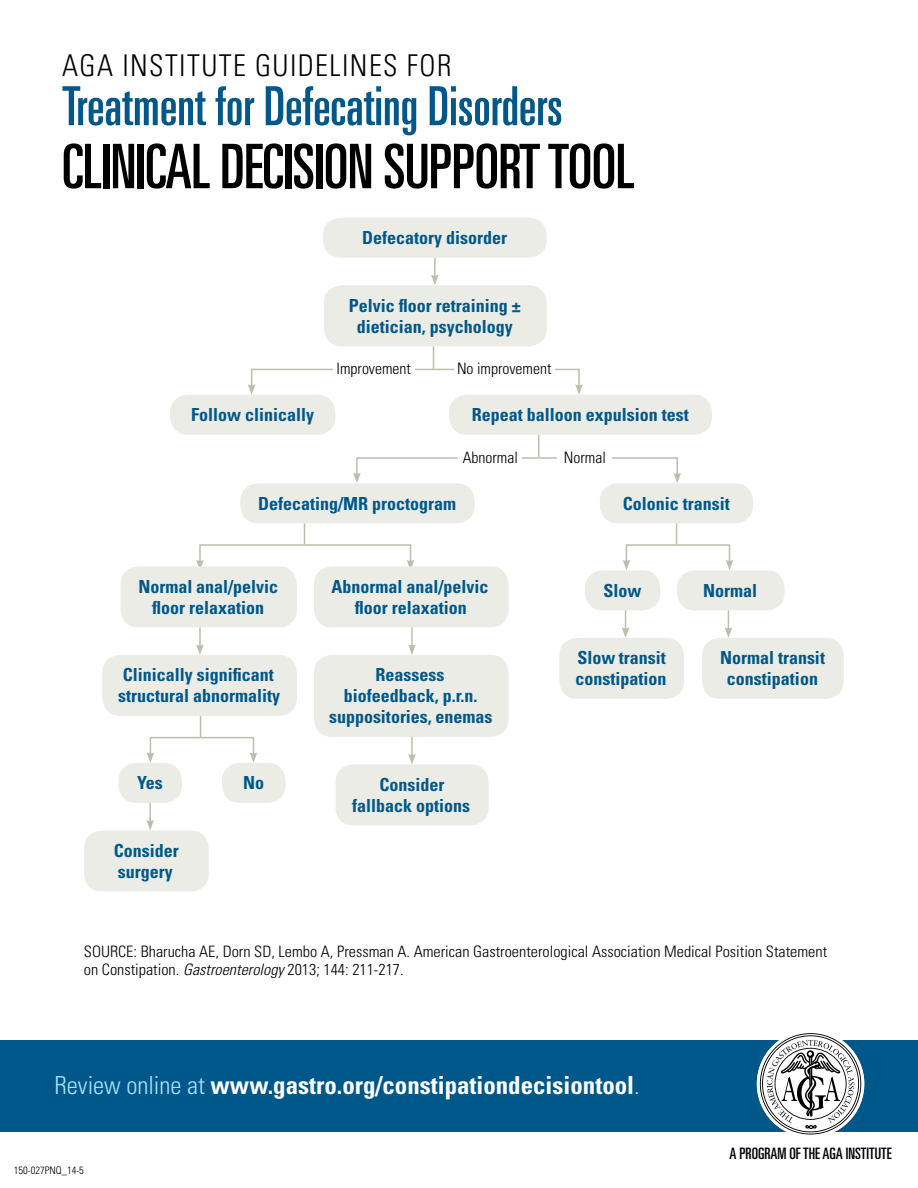
<style>
.page{position:relative;width:918px;height:1188px;background:#fff}
.page>*{position:absolute;margin:0;border:0;box-sizing:border-box;transform-origin:0 0}
.t1{font:ultra-condensed 61.5px "Univers LT Std";letter-spacing:-.01em;color:#000}
.t2{font:ultra-condensed 54px "Univers LT Std";color:#00588a}
.t3{font:300 condensed 30px "Univers LT Std";letter-spacing:.05em;color:#000;scale:.96 1}
.t4{font:700 condensed 24.9px "Univers LT Std";color:#fff}
.t5{font:700 condensed 18px/21px "Univers LT Std";color:#00588a;text-align:center}
.t6{font:300 condensed 15.75px/18px "Univers LT Std";color:#000}
.t7{font:ultra-condensed 15.75px "Univers LT Std";color:#000}
.t8{font:300 condensed 10.5px "Univers LT Std";color:#000}
.s1{font-style:italic}
.s2{font-weight:300;color:#abe1fa}
</style>
<div class="page">
<div style="left:0;top:1040px;width:918px;height:92px;background:#00588a"></div>
<div style="left:757px;top:1030px;width:107px;height:108px;background:#fff;border-radius:50%"></div>
<svg style="left:760px;top:1033px;width:101px;height:102px"></svg>
<div style="left:323px;top:218px;width:224px;height:40px;background:#ecece6;border-radius:18px"></div>
<svg style="left:431px;top:258px;width:8px;height:27px"></svg>
<div style="left:324px;top:285px;width:223px;height:61px;background:#ecece6;border-radius:18px"></div>
<div style="left:449px;top:395px;width:263px;height:40px;background:#ecece6;border-radius:18px"></div>
<div style="left:170px;top:395px;width:165px;height:40px;background:#ecece6;border-radius:18px"></div>
<svg style="left:575px;top:384px;width:8px;height:11px"></svg>
<svg style="left:248px;top:384px;width:7px;height:11px"></svg>
<svg style="left:433px;top:346px;width:1px;height:23px"></svg>
<div style="left:356px;top:457px;width:322px;height:19px;border:2px solid #bdbdb0"></div>
<svg style="left:673px;top:473px;width:8px;height:10px"></svg>
<svg style="left:353px;top:473px;width:8px;height:10px"></svg>
<svg style="left:538px;top:435px;width:1px;height:22px"></svg>
<div style="left:459px;top:447px;width:63px;height:21px;background:#fff"></div>
<div style="left:557px;top:447px;width:55px;height:21px;background:#fff"></div>
<div style="left:240px;top:483px;width:235px;height:40px;background:#ecece6;border-radius:18px"></div>
<div style="left:600px;top:483px;width:153px;height:40px;background:#ecece6;border-radius:18px"></div>
<div style="left:677px;top:570px;width:108px;height:40px;background:#ecece6;border-radius:18px"></div>
<div style="left:585px;top:570px;width:75px;height:40px;background:#ecece6;border-radius:18px"></div>
<div style="left:626px;top:544px;width:104px;height:19px;border:2px solid #bdbdb0"></div>
<svg style="left:726px;top:560px;width:7px;height:10px"></svg>
<svg style="left:623px;top:560px;width:7px;height:10px"></svg>
<svg style="left:676px;top:523px;width:1px;height:21px"></svg>
<div style="left:559px;top:638px;width:125px;height:61px;background:#ecece6;border-radius:18px"></div>
<div style="left:702px;top:638px;width:142px;height:61px;background:#ecece6;border-radius:18px"></div>
<svg style="left:622px;top:610px;width:7px;height:28px"></svg>
<svg style="left:725px;top:610px;width:7px;height:28px"></svg>
<div style="left:199px;top:544px;width:212px;height:19px;border:2px solid #bdbdb0"></div>
<svg style="left:407px;top:560px;width:7px;height:6px"></svg>
<svg style="left:196px;top:560px;width:8px;height:6px"></svg>
<svg style="left:304px;top:523px;width:1px;height:21px"></svg>
<div style="left:121px;top:566px;width:176px;height:61px;background:#ecece6;border-radius:18px"></div>
<div style="left:314px;top:566px;width:195px;height:61px;background:#ecece6;border-radius:18px"></div>
<div style="left:102px;top:655px;width:195px;height:61px;background:#ecece6;border-radius:18px"></div>
<div style="left:314px;top:655px;width:195px;height:82px;background:#ecece6;border-radius:18px"></div>
<hr style="left:199px;top:627px;width:2px;height:20px;background:#bdbdb0">
<svg style="left:196px;top:644px;width:8px;height:11px"></svg>
<hr style="left:411px;top:627px;width:2px;height:20px;background:#bdbdb0">
<svg style="left:408px;top:644px;width:8px;height:11px"></svg>
<div style="left:222px;top:763px;width:64px;height:40px;background:#ecece6;border-radius:18px"></div>
<div style="left:118px;top:763px;width:64px;height:40px;background:#ecece6;border-radius:18px"></div>
<div style="left:150px;top:737px;width:104px;height:18px;border:2px solid #bdbdb0"></div>
<svg style="left:250px;top:752px;width:7px;height:11px"></svg>
<svg style="left:147px;top:752px;width:7px;height:11px"></svg>
<svg style="left:200px;top:716px;width:1px;height:21px"></svg>
<div style="left:84px;top:830px;width:125px;height:62px;background:#ecece6;border-radius:18px"></div>
<svg style="left:146px;top:803px;width:8px;height:27px"></svg>
<div style="left:335px;top:764px;width:154px;height:61px;background:#ecece6;border-radius:18px"></div>
<svg style="left:408px;top:737px;width:8px;height:27px"></svg>
<h3 class="t3" style="left:62px;top:47px;width:407px">AGA INSTITUTE GUIDELINES FOR</h3>
<h2 class="t2" style="left:62px;top:75px;width:502px">Treatment for Defecating Disorders</h2>
<h1 class="t1" style="left:62px;top:131px;width:574px">CLINICAL DECISION SUPPORT TOOL</h1>
<p class="t5" style="left:362px;top:227px;width:146px">Defecatory disorder</p>
<p class="t5" style="left:349px;top:295px;width:173px">Pelvic floor retraining ± dietician, psychology</p>
<p class="t6" style="left:337px;top:360px;width:76px">Improvement</p>
<p class="t6" style="left:457px;top:360px;width:96px">No improvement</p>
<p class="t5" style="left:191px;top:404px;width:125px">Follow clinically</p>
<p class="t5" style="left:472px;top:404px;width:219px">Repeat balloon expulsion test</p>
<p class="t6" style="left:463px;top:448px;width:57px">Abnormal</p>
<p class="t6" style="left:564px;top:448px;width:43px">Normal</p>
<p class="t5" style="left:258px;top:493px;width:200px">Defecating/MR proctogram</p>
<p class="t5" style="left:623px;top:493px;width:109px">Colonic transit</p>
<p class="t5" style="left:139px;top:576px;width:141px">Normal anal/pelvic floor relaxation</p>
<p class="t5" style="left:332px;top:576px;width:158px">Abnormal anal/pelvic floor relaxation</p>
<p class="t5" style="left:118px;top:664px;width:163px;text-align:left">Clinically significant structural abnormality</p>
<p class="t5" style="left:329px;top:664px;width:165px">Reassess biofeedback, p.r.n. suppositories, enemas</p>
<p class="t5" style="left:137px;top:773px;width:27px">Yes</p>
<p class="t5" style="left:243px;top:773px;width:23px">No</p>
<p class="t5" style="left:114px;top:840px;width:66px;text-align:left">Consider surgery</p>
<p class="t5" style="left:352px;top:774px;width:120px">Consider fallback options</p>
<p class="t5" style="left:603px;top:580px;width:40px">Slow</p>
<p class="t5" style="left:703px;top:580px;width:55px">Normal</p>
<p class="t5" style="left:575px;top:647px;width:93px;text-align:left">Slow transit constipation</p>
<p class="t5" style="left:720px;top:647px;width:106px">Normal transit constipation</p>
<p class="t6" style="left:84px;top:943px;width:745px">SOURCE: Bharucha AE, Dorn SD, Lembo A, Pressman A. American Gastroenterological Association Medical Position Statement on Constipation. <span class="s1">Gastroenterology</span> 2013; 144: 211-217.</p>
<h3 class="t4" style="left:54px;top:1070px;width:587px"><span class="s2">Review online at</span> www.gastro.org/constipationdecisiontool<span class="s2">.</span></h3>
<p class="t8" style="left:14px;top:1164px;width:71px">150-027PNQ_14-5</p>
<p class="t7" style="left:730px;top:1144px;width:164px">A PROGRAM OF THE AGA INSTITUTE</p>
</div>
